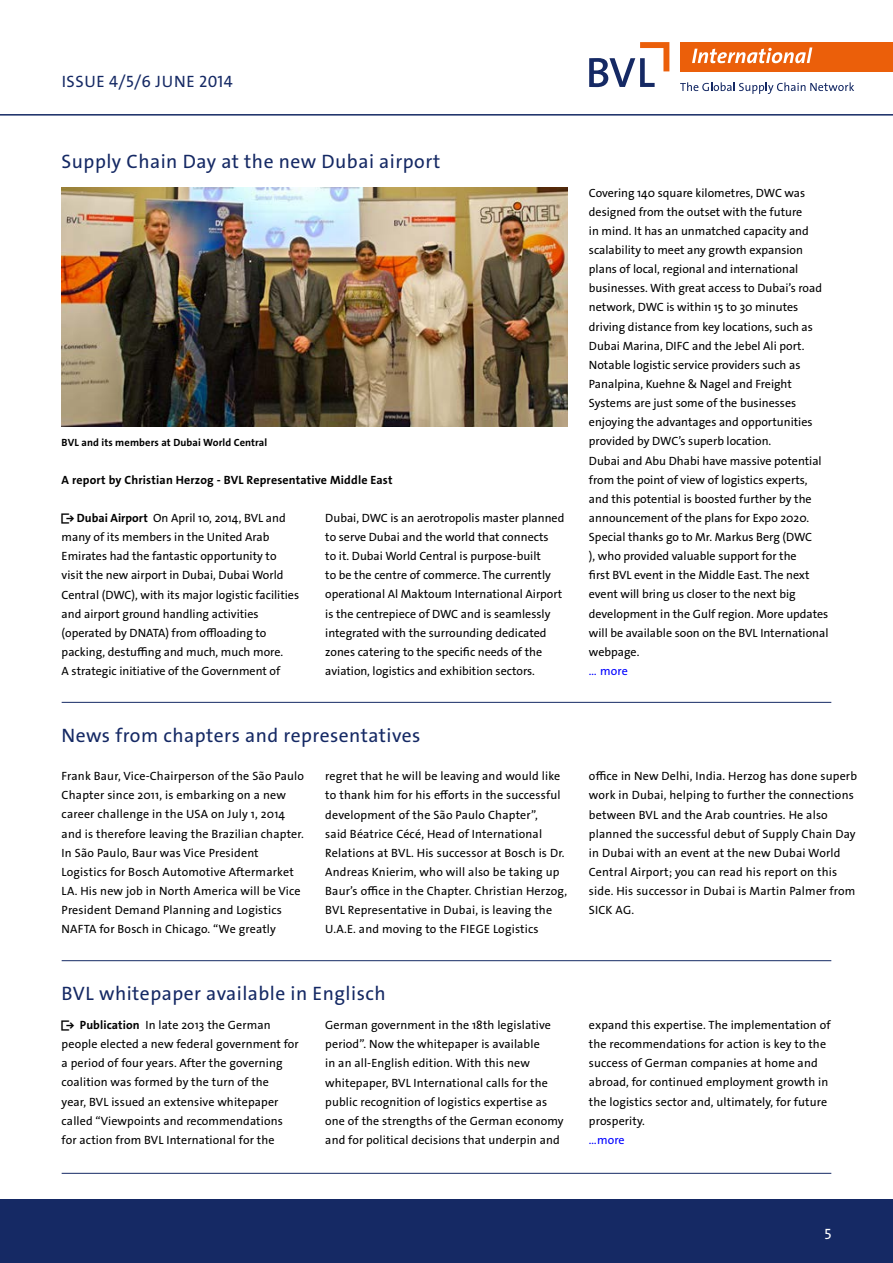
<style>
.page{position:relative;width:893px;height:1263px;background:#fff}
.page>*{position:absolute;margin:0;border:0;box-sizing:border-box;transform-origin:0 0}
.t1{font:19.5px "The Sans LP5 Plain";letter-spacing:.025em;color:#152964}
.t2{font:16.5px "The Sans LP5 Plain";letter-spacing:.035em;color:#152964}
.t3{font:15px "The Sans LP5 Plain";color:#fff}
.t4{font:12px/19.2px "The Sans LP5 Plain";color:#000}
.t5{font:12px "The Sans LP7 Bld";letter-spacing:.015em;color:#000}
.t6{font:12px "The Sans LP5 Plain";letter-spacing:.01em;color:#00f}
.t7{font:10.5px "The Sans LP7 Bld";letter-spacing:.01em;color:#000}
.s1{font-family:"The Sans LP7 Bld"}
</style>
<div class="page">
<div style="left:0;top:1199px;width:893px;height:64px;background:#152964"></div>
<hr style="left:0;top:114px;width:893px;height:2px;background:#152964">
<div style="left:680px;top:42px;width:213px;height:29px;background:#eb5f0a"></div>
<svg style="left:589px;top:42px;width:80px;height:45px"></svg>
<svg style="left:692px;top:47px;width:120px;height:16px"></svg>
<svg style="left:680px;top:82px;width:174px;height:12px"></svg>
<img style="left:62px;top:187px;width:506px;height:239px">
<hr style="left:62px;top:702px;width:769px;height:1px;background:#152964">
<hr style="left:62px;top:960px;width:769px;height:1px;background:#152964">
<hr style="left:62px;top:1173px;width:769px;height:1px;background:#152964">
<h2 class="t2" style="left:62px;top:71px;width:172px">ISSUE 4/5/6 JUNE 2014</h2>
<h1 class="t1" style="left:62px;top:149px;width:380px">Supply Chain Day at the new Dubai airport</h1>
<p class="t7" style="left:62px;top:436px;width:207px">BVL and its members at Dubai World Central</p>
<p class="t5" style="left:62px;top:472px;width:332px">A report by Christian Herzog - BVL Representative Middle East</p>
<p class="t4" style="left:62px;top:508px;width:239px"><span class="s1">• Dubai Airport</span> On April 10, 2014, BVL and many of its members in the United Arab Emirates had the fantastic opportunity to visit the new airport in Dubai, Dubai World Central (DWC), with its major logistic facilities and airport ground handling activities (operated by DNATA) from offloading to packing, destuffing and much, much more.<br>A strategic initiative of the Government of</p>
<p class="t4" style="left:325px;top:508px;width:241px">Dubai, DWC is an aerotropolis master planned to serve Dubai and the world that connects<br>to it. Dubai World Central is purpose-built<br>to be the centre of commerce. The currently operational Al Maktoum International Airport is the centrepiece of DWC and is seamlessly integrated with the surrounding dedicated zones catering to the specific needs of the aviation, logistics and exhibition sectors.</p>
<p class="t4" style="left:589px;top:183px;width:241px">Covering 140 square kilometres, DWC was designed from the outset with the future<br>in mind. It has an unmatched capacity and scalability to meet any growth expansion plans of local, regional and international businesses. With great access to Dubai’s road network, DWC is within 15 to 30 minutes driving distance from key locations, such as Dubai Marina, DIFC and the Jebel Ali port.<br>Notable logistic service providers such as Panalpina, Kuehne &amp; Nagel and Freight Systems are just some of the businesses enjoying the advantages and opportunities provided by DWC’s superb location.<br>Dubai and Abu Dhabi have massive potential from the point of view of logistics experts, and this potential is boosted further by the announcement of the plans for Expo 2020.<br>Special thanks go to Mr. Markus Berg (DWC<br>), who provided valuable support for the<br>first BVL event in the Middle East. The next event will bring us closer to the next big development in the Gulf region. More updates will be available soon on the BVL International webpage.</p>
<p class="t6" style="left:589px;top:663px;width:41px">… more</p>
<h1 class="t1" style="left:62px;top:723px;width:360px">News from chapters and representatives</h1>
<p class="t4" style="left:325px;top:767px;width:243px">regret that he will be leaving and would like to thank him for his efforts in the successful development of the São Paulo Chapter”,<br>said Béatrice Cécé, Head of International Relations at BVL. His successor at Bosch is Dr.<br>Andreas Knierim, who will also be taking up Baur’s office in the Chapter. Christian Herzog, BVL Representative in Dubai, is leaving the U.A.E. and moving to the FIEGE Logistics</p>
<p class="t4" style="left:589px;top:767px;width:270px">office in New Delhi, India. Herzog has done superb work in Dubai, helping to further the connections between BVL and the Arab countries. He also planned the successful debut of Supply Chain Day in Dubai with an event at the new Dubai World Central Airport; you can read his report on this side. His successor in Dubai is Martin Palmer from SICK AG.</p>
<p class="t4" style="left:62px;top:767px;width:244px">Frank Baur, Vice-Chairperson of the São Paulo Chapter since 2011, is embarking on a new career challenge in the USA on July 1, 2014 and is therefore leaving the Brazilian chapter.<br>In São Paulo, Baur was Vice President Logistics for Bosch Automotive Aftermarket LA. His new job in North America will be Vice President Demand Planning and Logistics NAFTA for Bosch in Chicago. “We greatly</p>
<h1 class="t1" style="left:62px;top:981px;width:326px">BVL whitepaper available in Englisch</h1>
<p class="t4" style="left:325px;top:1015px;width:240px">German government in the 18th legislative period”. Now the whitepaper is available<br>in an all-English edition. With this new whitepaper, BVL International calls for the public recognition of logistics expertise as one of the strengths of the German economy and for political decisions that underpin and</p>
<p class="t4" style="left:589px;top:1015px;width:243px">expand this expertise. The implementation of the recommendations for action is key to the success of German companies at home and abroad, for continued employment growth in the logistics sector and, ultimately, for future prosperity.</p>
<p class="t4" style="left:62px;top:1015px;width:239px"><span class="s1">• Publication</span> In late 2013 the German people elected a new federal government for a period of four years. After the governing coalition was formed by the turn of the<br>year, BVL issued an extensive whitepaper called “Viewpoints and recommendations for action from BVL International for the</p>
<p class="t6" style="left:589px;top:1132px;width:37px">…more</p>
<p class="t3" style="left:824px;top:1224px;width:8px">5</p>
</div>
